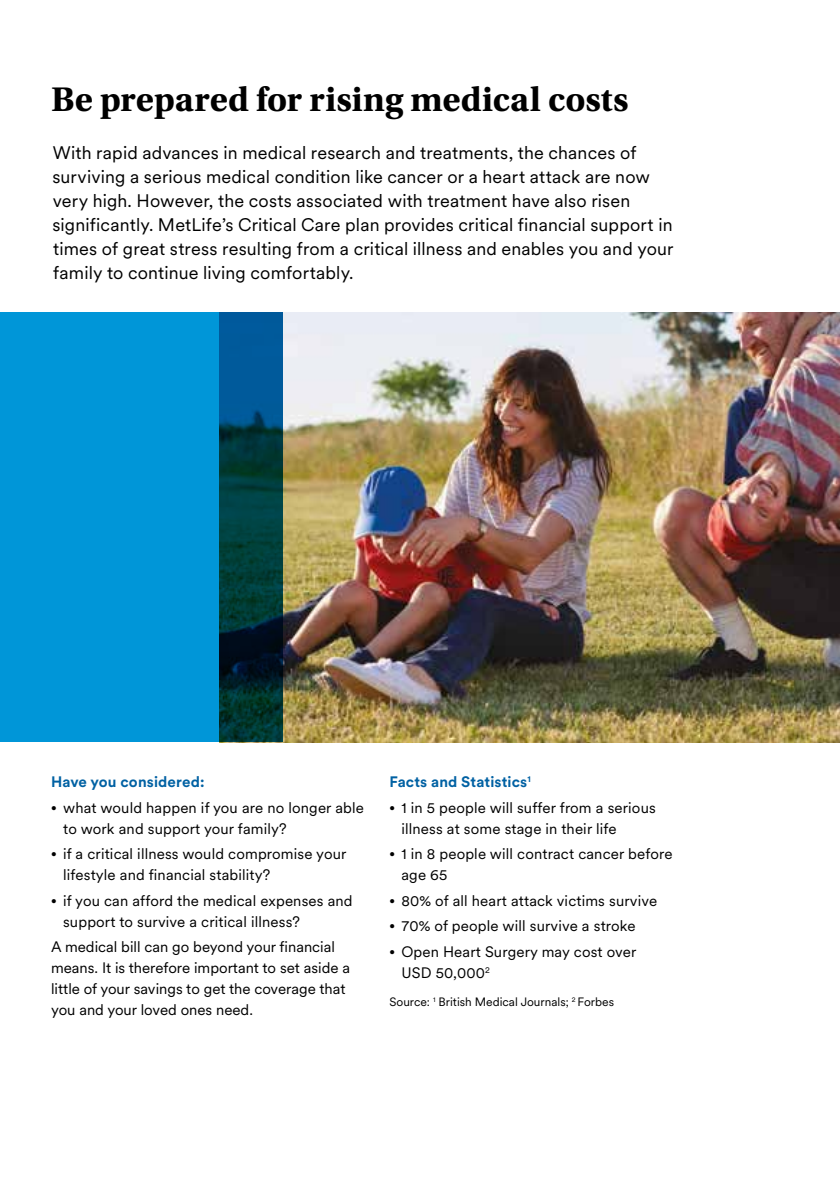
<style>
.page{position:relative;width:840px;height:1191px;background:#fff}
.page>*{position:absolute;margin:0;border:0;box-sizing:border-box;transform-origin:0 0}
.t1{font:700 36px "Utopia Std";color:#000}
.t2{font:18px/24px "Met Life Circular";letter-spacing:.01em;color:#000}
.t3{font:15px/21px "Met Life Circular";letter-spacing:.01em;color:#000}
.t4{font:700 15px "Met Life Circular";letter-spacing:.01em;color:#0061a3}
.t5{font:12px "Met Life Circular";color:#000}
.s1{font-size:10px}
</style>
<div class="page">
<div style="left:0;top:313px;width:367px;height:429px;background:#0096d8"></div>
<img style="left:283px;top:313px;width:556px;height:429px">
<svg style="left:219px;top:313px;width:64px;height:429px;background:#003c4e"></svg>
<h1 class="t1" style="left:51px;top:79px;width:578px">Be prepared for rising medical costs</h1>
<p class="t2" style="left:52px;top:140px;width:622px">With rapid advances in medical research and treatments, the chances of surviving a serious medical condition like cancer or a heart attack are now very high. However, the costs associated with treatment have also risen significantly. MetLife’s Critical Care plan provides critical financial support in times of great stress resulting from a critical illness and enables you and your family to continue living comfortably.</p>
<p class="t4" style="left:51px;top:771px;width:155px">Have you considered:</p>
<p class="t3" style="left:63px;top:796px;width:302px;text-indent:-12px"><span class="s1">•</span> what would happen if you are no longer able to work and support your family?</p>
<p class="t3" style="left:63px;top:842px;width:285px;text-indent:-12px"><span class="s1">•</span> if a critical illness would compromise your lifestyle and financial stability?</p>
<p class="t3" style="left:63px;top:889px;width:291px;text-indent:-12px"><span class="s1">•</span> if you can afford the medical expenses and support to survive a critical illness?</p>
<p class="t3" style="left:51px;top:935px;width:300px">A medical bill can go beyond your financial means. It is therefore important to set aside a little of your savings to get the coverage that you and your loved ones need.</p>
<p class="t4" style="left:389px;top:771px;width:143px">Facts and Statistics<sup>1</sup></p>
<p class="t3" style="left:401px;top:796px;width:256px;text-indent:-12px"><span class="s1">•</span> 1 in 5 people will suffer from a serious illness at some stage in their life</p>
<p class="t3" style="left:401px;top:842px;width:272px;text-indent:-12px"><span class="s1">•</span> 1 in 8 people will contract cancer before age 65</p>
<p class="t3" style="left:389px;top:889px;width:269px"><span class="s1">•</span> 80% of all heart attack victims survive</p>
<p class="t3" style="left:389px;top:914px;width:247px"><span class="s1">•</span> 70% of people will survive a stroke</p>
<p class="t3" style="left:401px;top:940px;width:236px;text-indent:-12px"><span class="s1">•</span> Open Heart Surgery may cost over<br>USD 50,000<sup>2</sup></p>
<p class="t5" style="left:389px;top:994px;width:226px">Source: <sup>1</sup> British Medical Journals; <sup>2</sup> Forbes</p>
</div>
